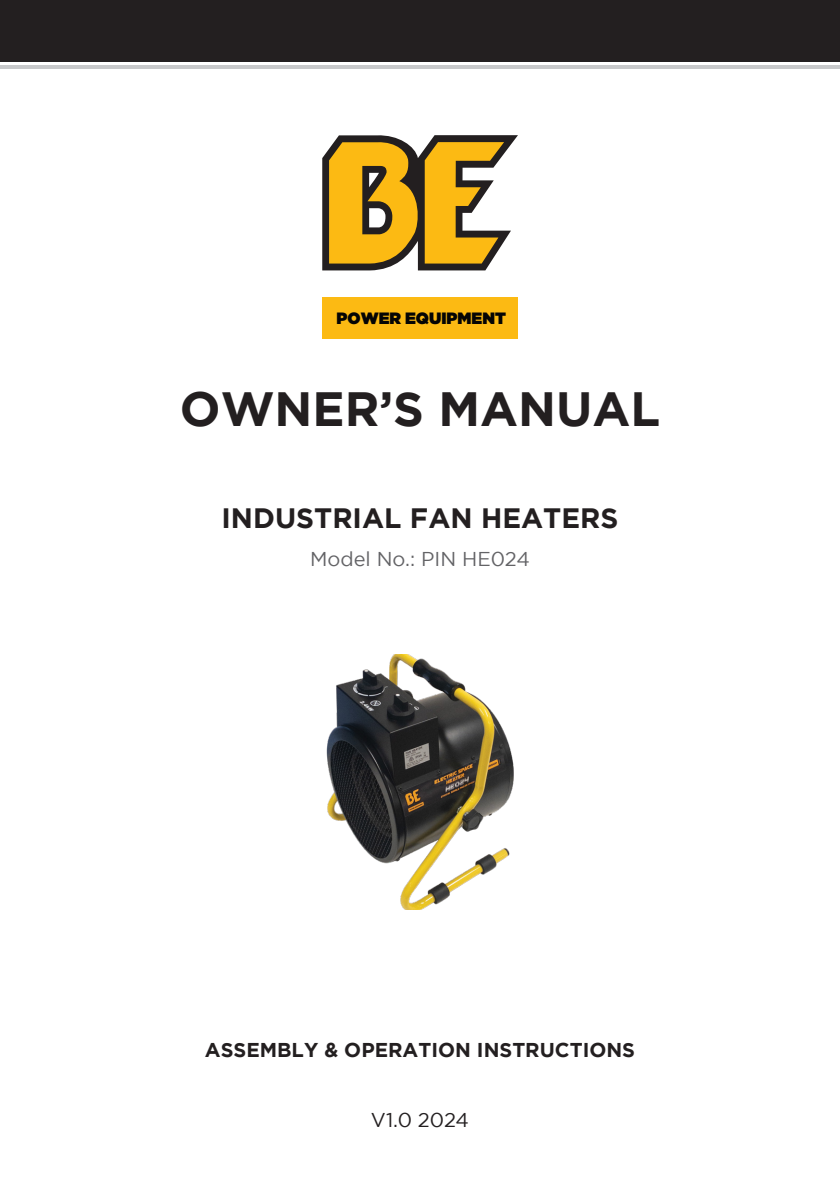
<style>
.page{position:relative;width:840px;height:1191px;background:#fff}
.page>*{position:absolute;margin:0;border:0;box-sizing:border-box;transform-origin:0 0}
.t1{font:700 48px "Gotham";color:#231f20}
.t2{font:700 28px "Gotham";color:#231f20}
.t3{font:700 20px "Gotham";color:#231f20}
.t4{font:20px "Gotham";color:#636366}
.t5{font:20px "Gotham";letter-spacing:-.005em;color:#231f20}
.t6{font:16.4px "Gotham Ultra";color:#050504}
</style>
<div class="page">
<hr style="left:0;top:66px;width:839px;height:3px;background:#c7c8ca">
<div style="left:0;top:0;width:839px;height:62px;background:#231f20"></div>
<div style="left:322px;top:297px;width:195px;height:41px;background:#fcba13"></div>
<svg style="left:322px;top:135px;width:195px;height:135px"></svg>
<img style="left:326px;top:654px;width:188px;height:255px">
<p class="t6" style="left:336px;top:308px;width:171px">POWER EQUIPMENT</p>
<h1 class="t1" style="left:180px;top:381px;width:481px">OWNER’S MANUAL</h1>
<h2 class="t2" style="left:221px;top:501px;width:398px">INDUSTRIAL FAN HEATERS</h2>
<p class="t4" style="left:310px;top:547px;width:221px">Model No.: PIN HE024</p>
<p class="t3" style="left:205px;top:1038px;width:431px">ASSEMBLY &amp; OPERATION INSTRUCTIONS</p>
<p class="t5" style="left:371px;top:1108px;width:99px">V1.0 2024</p>
</div>
